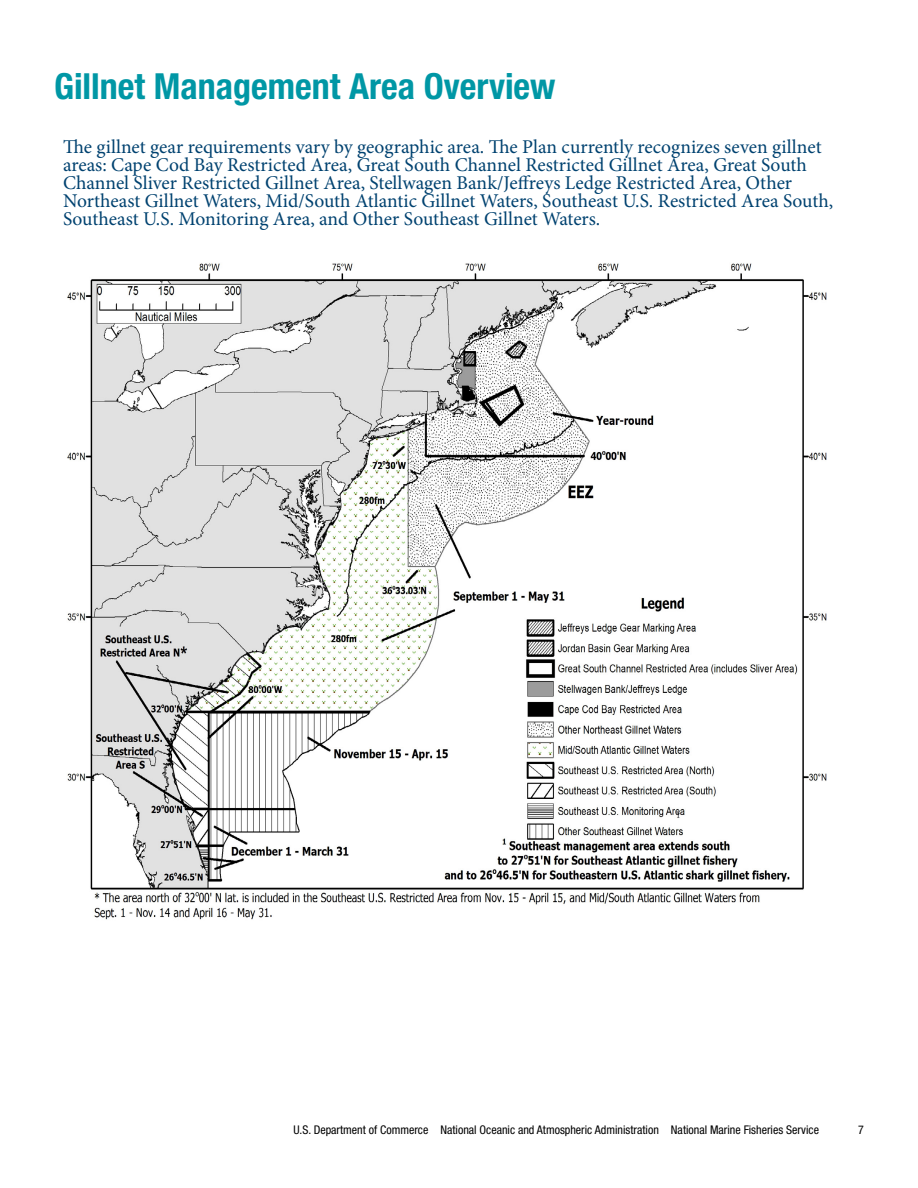
<style>
.page{position:relative;width:918px;height:1188px;background:#fff}
.page>*{position:absolute;margin:0;border:0;box-sizing:border-box;transform-origin:0 0}
.t1{font:700 condensed 36px "Helvetica Neue LT Std";color:#0097a5}
.t2{font:19.5px/18px "Minion Pro";color:#004270}
.t3{font:condensed 12px "Helvetica Neue LT Std";color:#000}
</style>
<div class="page">
<img style="left:67px;top:263px;width:760px;height:657px">
<h1 class="t1" style="left:54px;top:64px;width:503px">Gillnet Management Area Overview</h1>
<p class="t2" style="left:63px;top:138px;width:772px">The gillnet gear requirements vary by geographic area. The Plan currently recognizes seven gillnet areas: Cape Cod Bay Restricted Area, Great South Channel Restricted Gillnet Area, Great South Channel Sliver Restricted Gillnet Area, Stellwagen Bank/Jeffreys Ledge Restricted Area, Other Northeast Gillnet Waters, Mid/South Atlantic Gillnet Waters, Southeast U.S. Restricted Area South, Southeast U.S. Monitoring Area, and Other Southeast Gillnet Waters.</p>
<p class="t3" style="left:293px;top:1123px;width:527px">U.S. Department of Commerce National Oceanic and Atmospheric Administration National Marine Fisheries Service</p>
<p class="t3" style="left:858px;top:1123px;width:7px">7</p>
</div>
